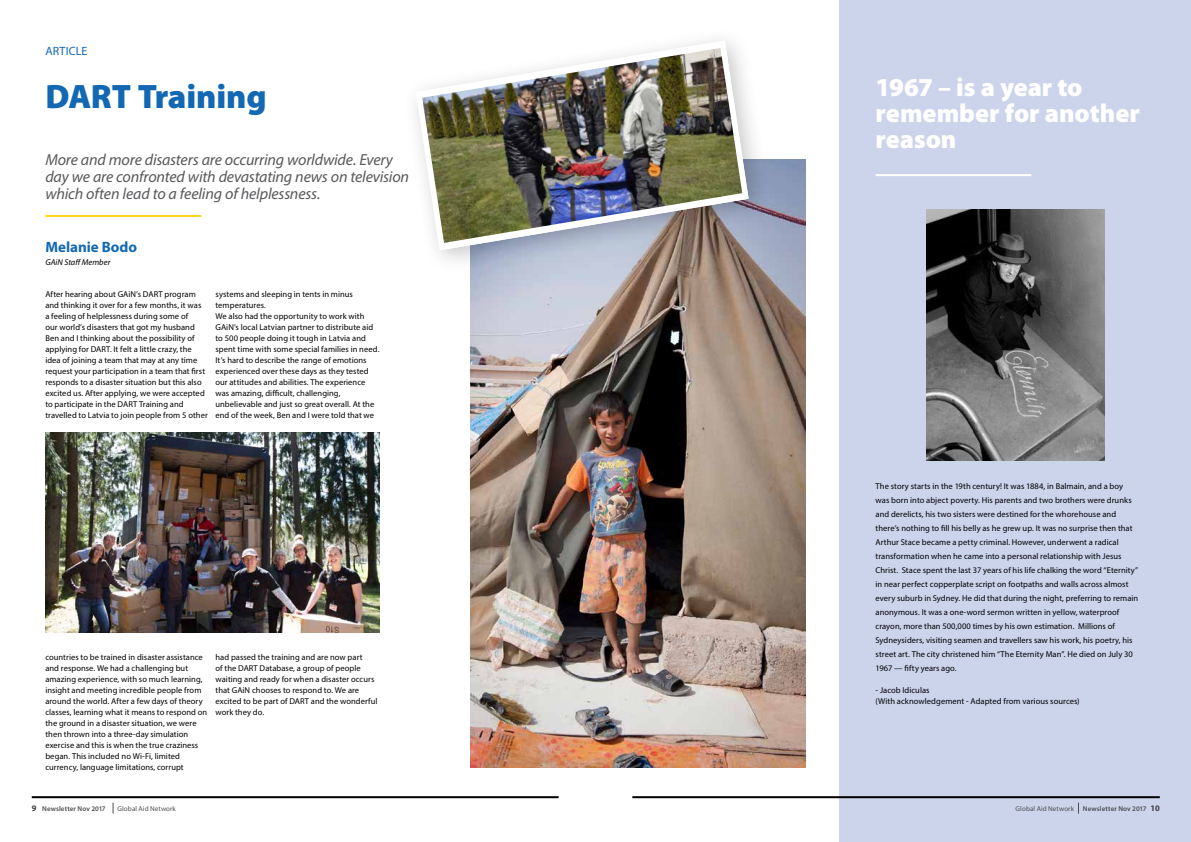
<style>
.page{position:relative;width:1191px;height:842px;background:#fff}
.page>*{position:absolute;margin:0;border:0;box-sizing:border-box;transform-origin:0 0}
.t1{font:900 34px "Myriad Pro";letter-spacing:-.005em;color:#1268b3}
.t2{font:900 26px/26px "Myriad Pro";letter-spacing:-.005em;color:#fff}
.t3{font:italic 16px/17px "Myriad Pro";letter-spacing:-.01em;color:#58595b}
.t4{font:700 15px "Myriad Pro";color:#1268b3}
.t5{font:12px "Myriad Pro";letter-spacing:.01em;color:#1268b3}
.t6{font:8.5px/11px "Myriad Pro";letter-spacing:.005em;color:#000}
.t7{font:italic 8.5px "Myriad Pro";letter-spacing:.005em;color:#000}
.t8{font:600 7px "Myriad Pro";letter-spacing:.015em;color:#4d4d4f}
.t9{font:7px "Myriad Pro";letter-spacing:.015em;color:#4d4d4f}
.s1{font-weight:700;font-size:8.5px;color:#414042}
</style>
<div class="page">
<img style="left:45px;top:433px;width:334px;height:199px">
<div style="left:839px;top:0;width:352px;height:842px;background:#ccd4ec"></div>
<hr style="left:875px;top:174px;width:156px;height:2px;background:#fff">
<img style="left:926px;top:209px;width:178px;height:251px">
<hr style="left:45px;top:215px;width:156px;height:2px;background:#ffd51a">
<img style="left:471px;top:159px;width:334px;height:609px">
<div style="left:402px;top:27px;width:370px;height:247px;background:#000;opacity:.22"></div>
<img style="left:416px;top:40px;width:332px;height:210px">
<hr style="left:32px;top:796px;width:526px;height:2px;background:#000">
<hr style="left:632px;top:796px;width:527px;height:2px;background:#000">
<h3 class="t5" style="left:45px;top:43px;width:44px">ARTICLE</h3>
<h1 class="t1" style="left:45px;top:77px;width:223px">DART Training</h1>
<h3 class="t3" style="left:45px;top:151px;width:365px">More and more disasters are occurring worldwide. Every day we are confronted with devastating news on television which often lead to a feeling of helplessness.</h3>
<h3 class="t4" style="left:45px;top:237px;width:93px">Melanie Bodo</h3>
<p class="t7" style="left:45px;top:257px;width:67px">GAiN Staff Member</p>
<p class="t6" style="left:45px;top:289px;width:164px">After hearing about GAiN’s DART program and thinking it over for a few months, it was<br>a feeling of helplessness during some of<br>our world’s disasters that got my husband Ben and I thinking about the possibility of applying for DART. It felt a little crazy, the idea of joining a team that may at any time request your participation in a team that first responds to a disaster situation but this also excited us. After applying, we were accepted to participate in the DART Training and travelled to Latvia to join people from 5 other</p>
<p class="t6" style="left:215px;top:288px;width:165px">systems and sleeping in tents in minus temperatures.<br>We also had the opportunity to work with GAiN’s local Latvian partner to distribute aid to 500 people doing it tough in Latvia and spent time with some special families in need.<br>It’s hard to describe the range of emotions experienced over these days as they tested our attitudes and abilities. The experience was amazing, difficult, challenging, unbelievable and just so great overall. At the end of the week, Ben and I were told that we</p>
<p class="t6" style="left:45px;top:652px;width:163px">countries to be trained in disaster assistance and response. We had a challenging but amazing experience, with so much learning, insight and meeting incredible people from around the world. After a few days of theory classes, learning what it means to respond on the ground in a disaster situation, we were then thrown into a three-day simulation exercise and this is when the true craziness began. This included no Wi-Fi, limited currency, language limitations, corrupt</p>
<p class="t6" style="left:215px;top:651px;width:163px">had passed the training and are now part<br>of the DART Database, a group of people waiting and ready for when a disaster occurs that GAiN chooses to respond to. We are excited to be part of DART and the wonderful work they do.</p>
<h2 class="t2" style="left:875px;top:75px;width:266px">1967 – is a year to remember for another reason</h2>
<p class="t6" style="left:875px;top:479px;width:264px;line-height:14px">The story starts in the 19th century! It was 1884, in Balmain, and a boy was born into abject poverty. His parents and two brothers were drunks and derelicts, his two sisters were destined for the whorehouse and there’s nothing to fill his belly as he grew up. It was no surprise then that Arthur Stace became a petty criminal. However, underwent a radical transformation when he came into a personal relationship with Jesus Christ. Stace spent the last 37 years of his life chalking the word “Eternity” in near perfect copperplate script on footpaths and walls across almost every suburb in Sydney. He did that during the night, preferring to remain anonymous. It was a one-word sermon written in yellow, waterproof crayon, more than 500,000 times by his own estimation. Millions of Sydneysiders, visiting seamen and travellers saw his work, his poetry, his street art. The city christened him “The Eternity Man”. He died on July 30<br>1967 — fifty years ago.</p>
<p class="t6" style="left:875px;top:685px;width:205px">- Jacob Idiculas<br>(With acknowledgement - Adapted from various sources)</p>
<p class="t8" style="left:32px;top:804px;width:75px"><span class="s1">9</span> Newsletter Nov 2017</p>
<p class="t9" style="left:118px;top:804px;width:60px">Global Aid Network</p>
<p class="t9" style="left:1015px;top:804px;width:60px">Global Aid Network</p>
<p class="t8" style="left:1083px;top:804px;width:78px">Newsletter Nov 2017 <span class="s1">10</span></p>
</div>
